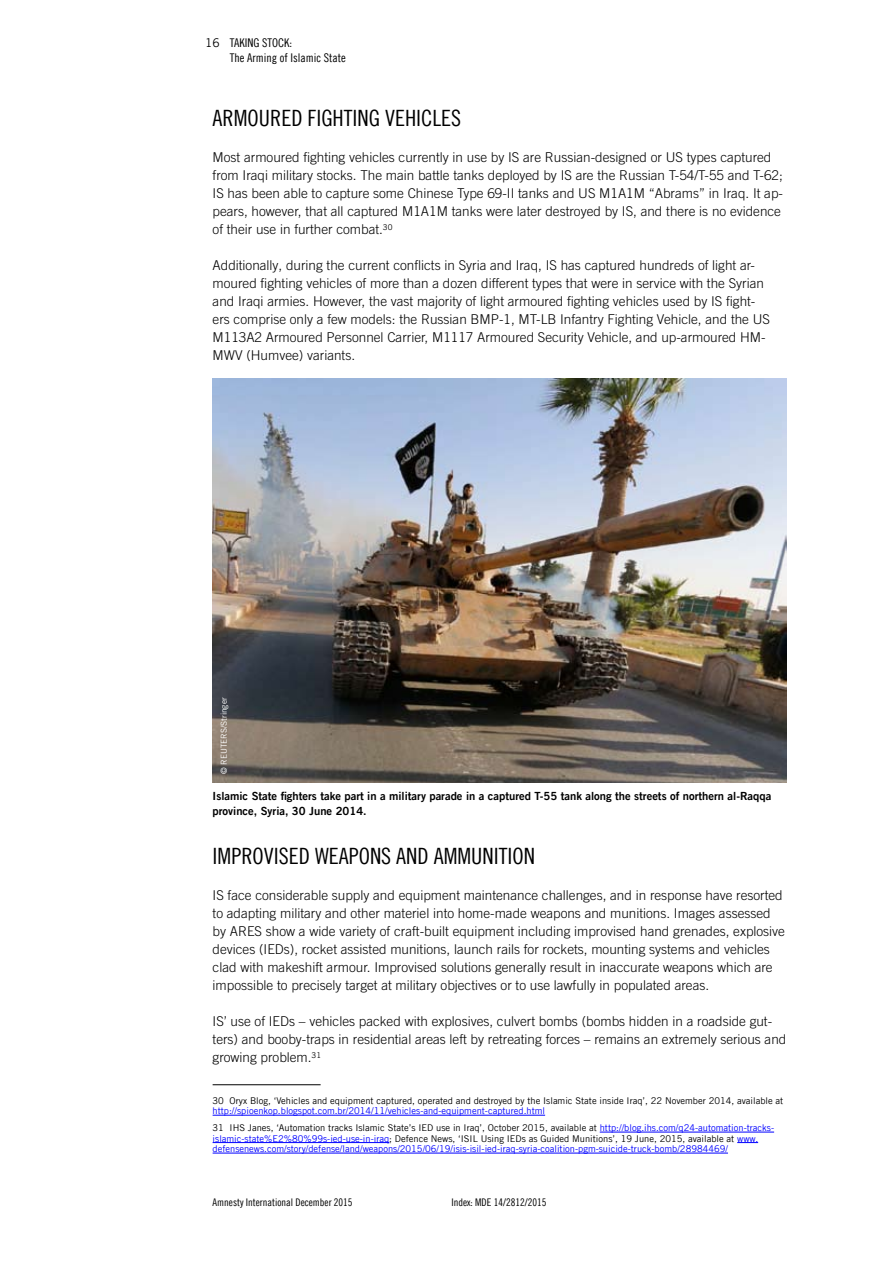
<style>
.page{position:relative;width:893px;height:1263px;background:#fff}
.page>*{position:absolute;margin:0;border:0;box-sizing:border-box;transform-origin:0 0}
.t1{font:22.5px "Amnesty Trade Gothic Cn 18";color:#000}
.t2{font:300 13.5px/18px "Amnesty Trade Gothic";color:#000}
.t3{font:12px/15px "Amnesty Trade Gothic Cn 18";color:#000}
.t4{font:12px "Amnesty Trade Gothic";color:#000}
.t5{font:11.25px/15px "Amnesty Trade Gothic Bd 2";color:#000}
.t6{font:10.5px "Amnesty Trade Gothic Cn 18";color:#000}
.t7{font:9.3px/17px "Amnesty Trade Gothic";color:#00f}
.t8{font:9.3px "Amnesty Trade Gothic";color:#000}
.t9{font:8.25px "Amnesty Trade Gothic";color:#fff}
.s1{color:#000}
</style>
<div class="page">
<hr style="left:213px;top:1084px;width:108px;height:1px;background:#000">
<hr style="left:213px;top:1115px;width:332px;height:1px;background:#00f">
<hr style="left:600px;top:1132px;width:174px;height:1px;background:#00f">
<hr style="left:213px;top:1142px;width:176px;height:1px;background:#00f">
<svg style="left:737px;top:1142px;width:21px;height:1px"></svg>
<hr style="left:213px;top:1153px;width:515px;height:1px;background:#00f">
<img style="left:213px;top:378px;width:574px;height:404px">
<p class="t4" style="left:205px;top:35px;width:16px">16</p>
<p class="t3" style="left:230px;top:35px;width:117px">taking stock:<br>The Arming of Islamic State</p>
<h1 class="t1" style="left:213px;top:105px;width:250px">Armoured fighting vehicles</h1>
<p class="t2" style="left:213px;top:148px;width:572px">Most armoured fighting vehicles currently in use by IS are Russian-designed or US types captured from Iraqi military stocks. The main battle tanks deployed by IS are the Russian T-54/T-55 and T-62; IS has been able to capture some Chinese Type 69-II tanks and US M1A1M “Abrams” in Iraq. It ap&shy;pears, however, that all captured M1A1M tanks were later destroyed by IS, and there is no evidence of their use in further combat.<sup>30</sup></p>
<p class="t2" style="left:213px;top:256px;width:559px">Additionally, during the current conflicts in Syria and Iraq, IS has captured hundreds of light ar&shy;moured fighting vehicles of more than a dozen different types that were in service with the Syrian and Iraqi armies. However, the vast majority of light armoured fighting vehicles used by IS fight&shy;ers comprise only a few models: the Russian BMP-1, MT-LB Infantry Fighting Vehicle, and the US M113A2 Armoured Personnel Carrier, M1117 Armoured Security Vehicle, and up-armoured HM-MWV (Humvee) variants.</p>
<p class="t9" style="left:219px;top:774px;width:78px;rotate:-90deg">© REUTERS/Stringer</p>
<p class="t5" style="left:213px;top:788px;width:560px">Islamic State fighters take part in a military parade in a captured T-55 tank along the streets of northern al-Raqqa province, Syria, 30 June 2014.</p>
<h1 class="t1" style="left:213px;top:843px;width:324px">Improvised weapons and ammu nition</h1>
<p class="t2" style="left:213px;top:886px;width:574px">IS face considerable supply and equipment maintenance challenges, and in response have resorted to adapting military and other materiel into home-made weapons and munitions. Images assessed by ARES show a wide variety of craft-built equipment including improvised hand grenades, explosive devices (IEDs), rocket assisted munitions, launch rails for rockets, mounting systems and vehicles clad with makeshift armour. Improvised solutions generally result in inaccurate weapons which are impossible to precisely target at military objectives or to use lawfully in populated areas.</p>
<p class="t2" style="left:213px;top:1012px;width:575px">IS’ use of IEDs – vehicles packed with explosives, culvert bombs (bombs hidden in a roadside gut&shy;ters) and booby-traps in residential areas left by retreating forces – remains an extremely serious and growing problem.<sup>31</sup></p>
<p class="t8" style="left:213px;top:1095px;width:572px">30 Oryx Blog, ‘Vehicles and equipment captured, operated and destroyed by the Islamic State inside Iraq’, 22 November 2014, available at</p>
<p class="t7" style="left:213px;top:1102px;width:563px">http://spioenkop.blogspot.com.br/2014/11/vehicles-and-equipment-captured.html<br><span class="s1">31 IHS Janes, ‘Automation tracks Islamic State’s IED use in Iraq’, October 2015, available at</span> http://blog.ihs.com/q24-automation-tracks-</p>
<p class="t7" style="left:213px;top:1133px;width:547px;line-height:10.5px">islamic-state%E2%80%99s-ied-use-in-iraq<span class="s1">; Defence News, ‘ISIL Using IEDs as Guided Munitions’, 19 June, 2015, available at</span> www. defensenews.com/story/defense/land/weapons/2015/06/19/isis-isil-ied-iraq-syria-coalition-pgm-suicide-truck-bomb/28984469/</p>
<p class="t6" style="left:213px;top:1196px;width:141px">Amnesty International December 2015</p>
<p class="t6" style="left:451px;top:1196px;width:97px">Index: MDE 14/2812/2015</p>
</div>
